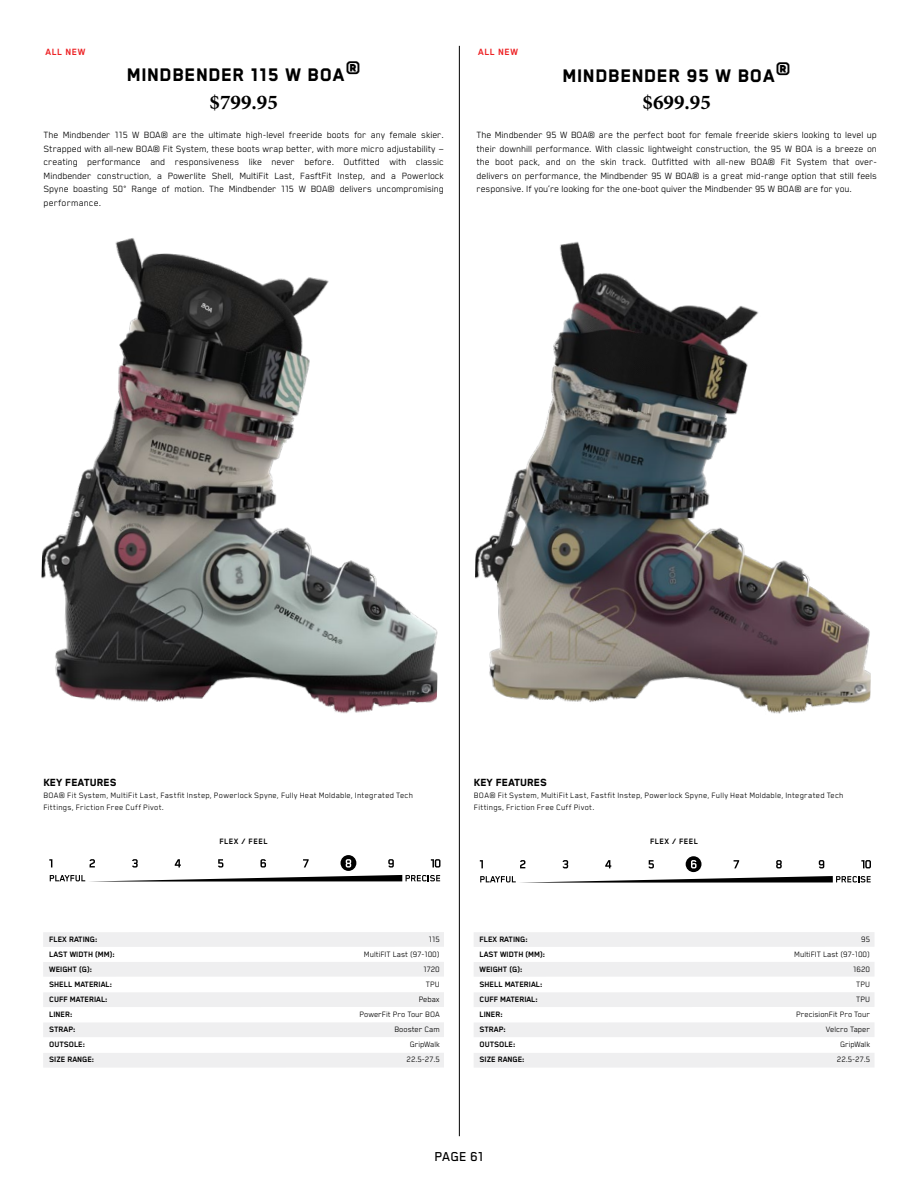
<style>
.page{position:relative;width:918px;height:1188px;background:#fff}
.page>*{position:absolute;margin:0;border:0;box-sizing:border-box;transform-origin:0 0}
.t1{font:800 21px "Blender Pro";letter-spacing:.03em;color:#000}
.t2{font:700 21px "Minion Pro";color:#000}
.t3{font:500 15px "Blender Pro";letter-spacing:.015em;color:#000}
.t4{font:800 12px "Blender Pro";color:#000}
.t5{font:10.5px/13.5px "Blender Pro";color:#000;text-align:justify}
.t6{font:700 10.5px "Blender Pro";letter-spacing:.05em;color:#ed2124}
.t7{font:9px/12px "Blender Pro";letter-spacing:.025em;color:#000}
.t8{font:700 9px/15px "Blender Pro";color:#000}
.t9{font:9px/15px "Blender Pro";color:#000;text-align:right}
.t10{font:700 9px "Blender Pro";letter-spacing:.05em;color:#000}
</style>
<div class="page">
<hr style="left:459px;top:46px;width:1px;height:1090px;background:#000">
<svg style="left:480px;top:856px;width:391px;height:27px"></svg>
<div style="left:474px;top:932px;width:400px;height:15px;background:#efeff0"></div>
<div style="left:474px;top:962px;width:400px;height:15px;background:#efeff0"></div>
<div style="left:474px;top:992px;width:400px;height:15px;background:#efeff0"></div>
<div style="left:474px;top:1022px;width:400px;height:15px;background:#efeff0"></div>
<div style="left:474px;top:1053px;width:400px;height:15px;background:#efeff0"></div>
<div style="left:43px;top:932px;width:401px;height:15px;background:#efeff0"></div>
<div style="left:43px;top:962px;width:401px;height:15px;background:#efeff0"></div>
<div style="left:43px;top:992px;width:401px;height:15px;background:#efeff0"></div>
<div style="left:43px;top:1022px;width:401px;height:15px;background:#efeff0"></div>
<div style="left:43px;top:1053px;width:401px;height:15px;background:#efeff0"></div>
<svg style="left:49px;top:855px;width:391px;height:27px"></svg>
<img style="left:41px;top:238px;width:397px;height:476px">
<img style="left:475px;top:241px;width:396px;height:473px">
<p class="t6" style="left:46px;top:46px;width:41px">ALL NEW</p>
<h1 class="t1" style="left:127px;top:64px;width:235px">MINDBENDER 115 W BOA®</h1>
<h1 class="t2" style="left:210px;top:88px;width:70px">$799.95</h1>
<p class="t5" style="left:44px;top:128px;width:402px">The Mindbender 115 W BOA® are the ultimate high-level freeride boots for any female skier.<br>Strapped with all-new BOA® Fit System, these boots wrap better, with more micro adjustability — creating performance and responsiveness like never before. Outfitted with classic Mindbender construction, a Powerlite Shell, MultiFit Last, FasftFit Instep, and a Powerlock Spyne boasting 50° Range of motion. The Mindbender 115 W BOA® delivers uncompromising performance.</p>
<p class="t6" style="left:478px;top:47px;width:41px">ALL NEW</p>
<h1 class="t1" style="left:563px;top:65px;width:230px">MINDBENDER 95 W BOA®</h1>
<h1 class="t2" style="left:643px;top:88px;width:70px">$699.95</h1>
<p class="t5" style="left:476px;top:128px;width:402px">The Mindbender 95 W BOA® are the perfect boot for female freeride skiers looking to level up their downhill performance. With classic lightweight construction, the 95 W BOA is a breeze on the boot pack, and on the skin track. Outfitted with all-new BOA® Fit System that over&shy;delivers on performance, the Mindbender 95 W BOA® is a great mid-range option that still feels responsive. If you’re looking for the one-boot quiver the Mindbender 95 W BOA® are for you.</p>
<p class="t4" style="left:43px;top:777px;width:75px">KEY FEATURES</p>
<p class="t7" style="left:43px;top:789px;width:371px">BOA® Fit System, MultiFit Last, Fastfit Instep, Powerlock Spyne, Fully Heat Moldable, Integrated Tech<br>Fittings, Friction Free Cuff Pivot.</p>
<p class="t10" style="left:220px;top:837px;width:50px">FLEX / FEEL</p>
<p class="t4" style="left:474px;top:777px;width:75px">KEY FEATURES</p>
<p class="t7" style="left:474px;top:789px;width:371px">BOA® Fit System, MultiFit Last, Fastfit Instep, Powerlock Spyne, Fully Heat Moldable, Integrated Tech<br>Fittings, Friction Free Cuff Pivot.</p>
<p class="t10" style="left:650px;top:837px;width:50px">FLEX / FEEL</p>
<p class="t8" style="left:49px;top:932px;width:67px">FLEX RATING:<br>LAST WIDTH (MM):<br>WEIGHT (G):<br>SHELL MATERIAL:<br>CUFF MATERIAL:<br>LINER:<br>STRAP:<br>OUTSOLE:<br>SIZE RANGE:</p>
<p class="t9" style="left:360px;top:932px;width:82px">115<br>MultiFIT Last (97-100)<br>1720<br>TPU<br>Pebax<br>PowerFit Pro Tour BOA<br>Booster Cam<br>GripWalk<br>22.5-27.5</p>
<p class="t8" style="left:480px;top:932px;width:67px">FLEX RATING:<br>LAST WIDTH (MM):<br>WEIGHT (G):<br>SHELL MATERIAL:<br>CUFF MATERIAL:<br>LINER:<br>STRAP:<br>OUTSOLE:<br>SIZE RANGE:</p>
<p class="t9" style="left:794px;top:932px;width:77px">95<br>MultiFIT Last (97-100)<br>1620<br>TPU<br>TPU<br>PrecisionFit Pro Tour<br>Velcro Taper<br>GripWalk<br>22.5-27.5</p>
<h2 class="t3" style="left:434px;top:1149px;width:51px">PAGE 61</h2>
</div>
